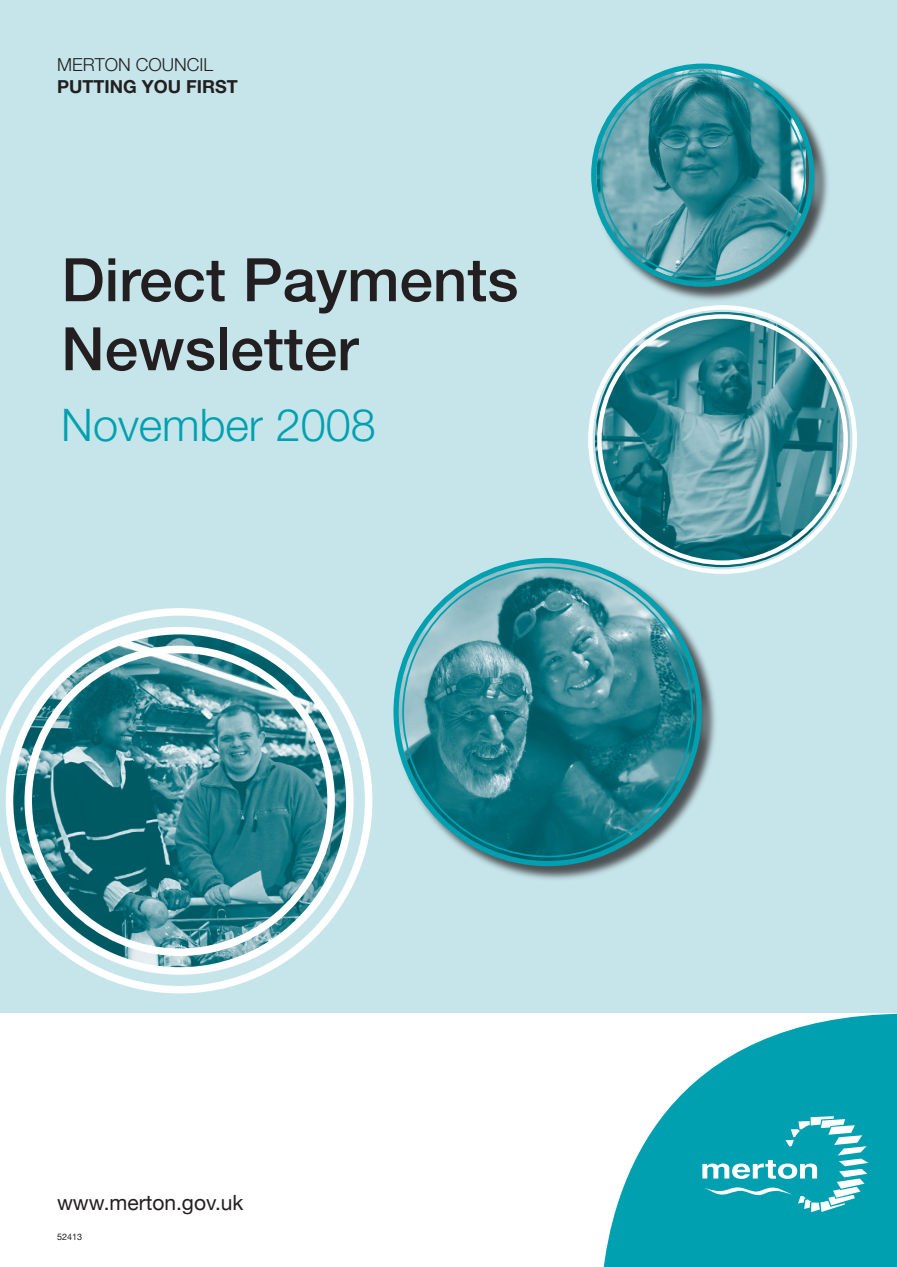
<style>
.page{position:relative;width:897px;height:1267px;background:#fff}
.page>*{position:absolute;margin:0;border:0;box-sizing:border-box;transform-origin:0 0}
.t1{font:500 60px "Helvetica Neue";color:#231f20}
.t2{font:300 45px "Helvetica Neue";color:#00a0b0}
.t3{font:21px "Helvetica Neue";color:#231f20}
.t4{font:700 18px "Helvetica Neue";color:#231f20}
.t5{font:300 18px "Helvetica Neue";color:#231f20}
.t6{font:9px "Helvetica Neue";color:#231f20}
</style>
<div class="page">
<div style="left:0;top:0;width:896px;height:1012px;background:#c5e5ea"></div>
<svg style="left:603px;top:1013px;width:293px;height:253px;fill:#00a0b0"></svg>
<svg style="left:702px;top:1116px;width:166px;height:96px"></svg>
<svg style="left:0;top:608px;width:372px;height:385px"></svg>
<svg style="left:2px;top:623px;width:355px;height:355px"></svg>
<div style="left:24px;top:645px;width:311px;height:310px;border:8px solid #fff;border-radius:50%"></div>
<div style="left:393px;top:558px;width:325px;height:324px;background:#231f20;opacity:.75"></div>
<img style="left:398px;top:563px;width:296px;height:297px">
<img style="left:595px;top:312px;width:254px;height:255px;border-radius:50%">
<div style="left:591px;top:64px;width:240px;height:239px;background:#231f20;opacity:.75"></div>
<img style="left:596px;top:69px;width:209px;height:212px">
<div style="left:591px;top:64px;width:223px;height:223px;border:5px solid #00a0b0;border-radius:50%"></div>
<p class="t5" style="left:57px;top:54px;width:158px">MERTON COUNCIL</p>
<p class="t4" style="left:57px;top:75px;width:182px">PUTTING YOU FIRST</p>
<p class="t1" style="left:61px;top:244px;width:458px">Direct Payments</p>
<p class="t1" style="left:61px;top:313px;width:298px">Newsletter</p>
<p class="t2" style="left:61px;top:398px;width:316px">November 2008</p>
<p class="t3" style="left:57px;top:1189px;width:188px">www.merton.gov.uk</p>
<p class="t6" style="left:57px;top:1230px;width:27px">52413</p>
</div>
